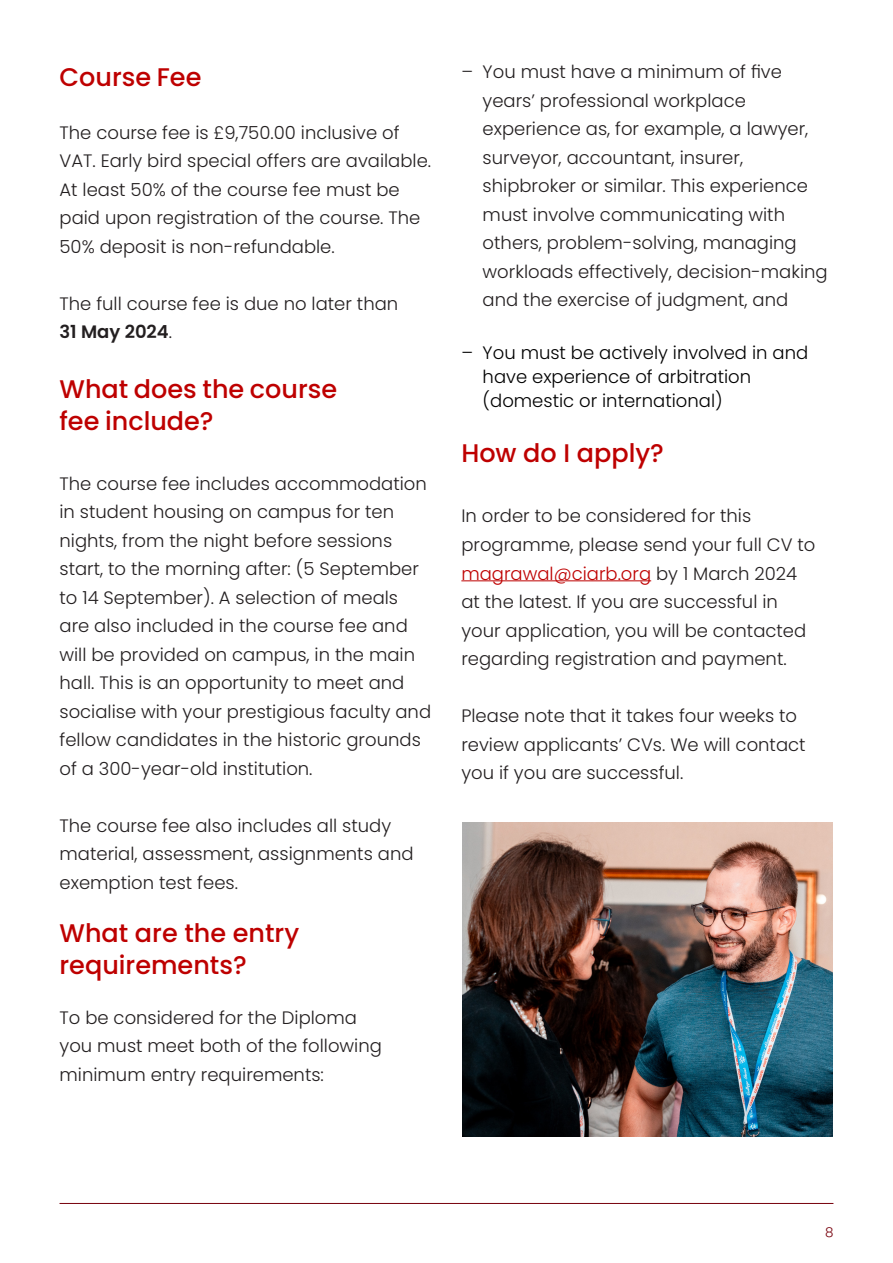
<style>
.page{position:relative;width:893px;height:1263px;background:#fff}
.page>*{position:absolute;margin:0;border:0;box-sizing:border-box;transform-origin:0 0}
.Body{font:500 25.5px/31.5px "Poppins";color:#be0000}
.t1{font:300 18px/28.5px "Poppins";color:#231f20}
.t2{font:300 18px/24px "Poppins";color:#000}
.t3{font:600 18px "Poppins";color:#231f20}
.t4{font:300 13.5px "Poppins";color:#77000c}
.s1{font-weight:300}
.s2{color:#be0000}
</style>
<div class="page">
<hr style="left:60px;top:1203px;width:773px;height:1px;background:#77000c">
<hr style="left:461px;top:580px;width:190px;height:1px;background:#be0000">
<img style="left:462px;top:822px;width:371px;height:315px">
<p class="Body" style="left:60px;top:62px;width:143px">Course Fee</p>
<p class="t1" style="left:60px;top:118px;width:373px">The course fee is £9,750.00 inclusive of<br>VAT. Early bird special offers are available.</p>
<p class="t1" style="left:60px;top:175px;width:362px">At least 50% of the course fee must be paid upon registration of the course. The<br>50% deposit is non-refundable.</p>
<p class="t1" style="left:60px;top:289px;width:340px">The full course fee is due no later than</p>
<p class="t3" style="left:60px;top:322px;width:113px">31 May 2024<span class="s1">.</span></p>
<p class="Body" style="left:60px;top:374px;width:279px">What does the course fee include?</p>
<p class="t1" style="left:60px;top:469px;width:373px">The course fee includes accommodation in student housing on campus for ten nights, from the night before sessions start, to the morning after: (5 September to 14 September). A selection of meals are also included in the course fee and will be provided on campus, in the main hall. This is an opportunity to meet and socialise with your prestigious faculty and fellow candidates in the historic grounds of a 300-year-old institution.</p>
<p class="t1" style="left:60px;top:811px;width:355px">The course fee also includes all study material, assessment, assignments and exemption test fees.</p>
<p class="Body" style="left:60px;top:917px;width:241px">What are the entry requirements?</p>
<p class="t1" style="left:60px;top:1003px;width:324px">To be considered for the Diploma you must meet both of the following minimum entry requirements:</p>
<p class="t1" style="left:483px;top:58px;width:347px;text-indent:-21px">– You must have a minimum of five years’ professional workplace experience as, for example, a lawyer, surveyor, accountant, insurer, shipbroker or similar. This experience must involve communicating with others, problem-solving, managing workloads effectively, decision-making and the exercise of judgment, and</p>
<p class="t2" style="left:483px;top:341px;width:327px;text-indent:-21px">– You must be actively involved in and have experience of arbitration (domestic or international)</p>
<p class="Body" style="left:461px;top:438px;width:204px">How do I apply?</p>
<p class="t1" style="left:461px;top:502px;width:356px">In order to be considered for this programme, please send your full CV to <span class="s2">magrawal@ciarb.org</span> by 1 March 2024 at the latest. If you are successful in your application, you will be contacted regarding registration and payment.</p>
<p class="t1" style="left:461px;top:701px;width:346px">Please note that it takes four weeks to review applicants’ CVs. We will contact you if you are successful.</p>
<p class="t4" style="left:825px;top:1224px;width:10px">8</p>
</div>
